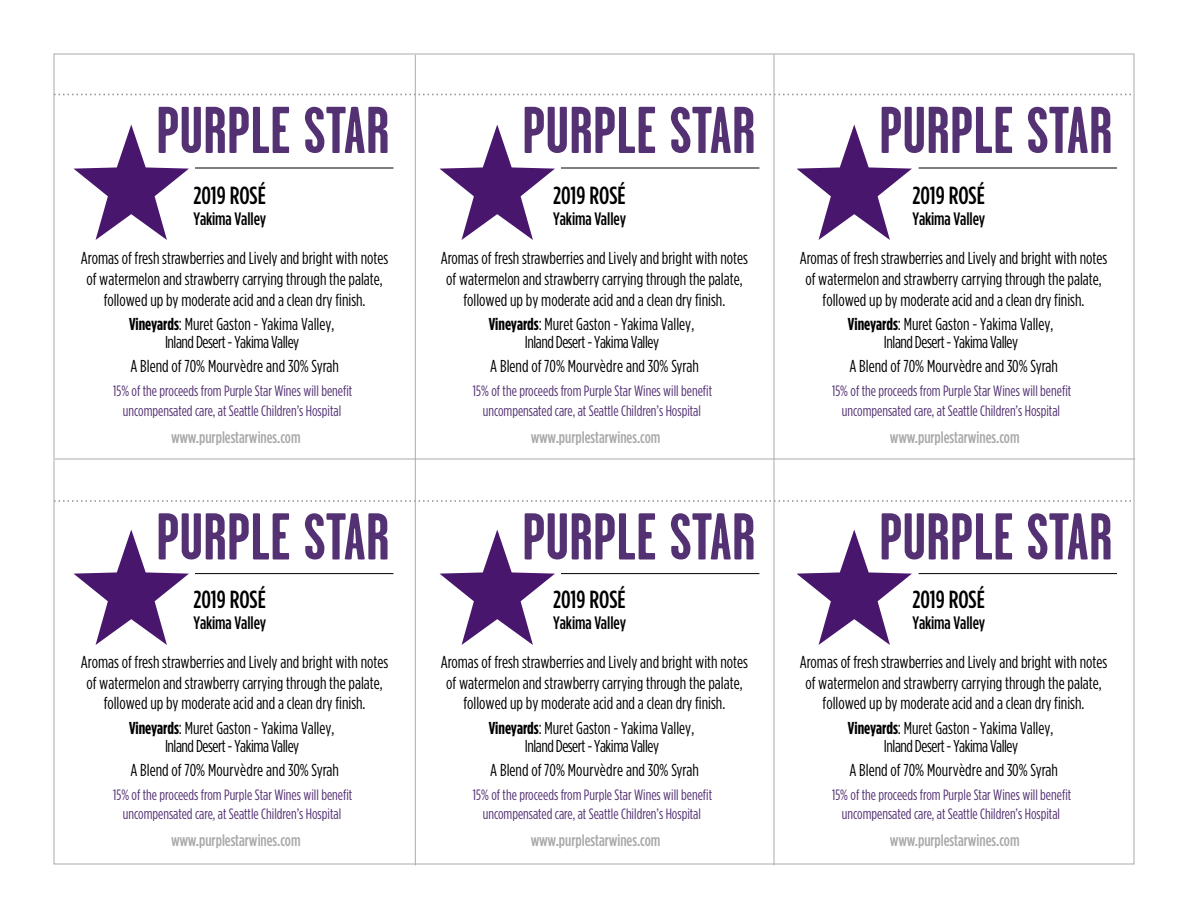
<style>
.page{position:relative;width:1188px;height:918px;background:#fff}
.page>*{position:absolute;margin:0;border:0;box-sizing:border-box;transform-origin:0 0}
.t1{font:700 66px "Garage Gothic";color:#543173}
.t2{font:500 24.75px "Gotham Condensed";color:#000}
.t3{font:500 18px "Gotham Condensed";letter-spacing:-.01em;color:#000}
.t4{font:17.25px/20.7px "Gotham Condensed";color:#000;text-align:center}
.t5{font:17.25px/18px "Gotham Condensed";letter-spacing:-.025em;color:#000;text-align:center}
.t6{font:500 16.5px "Gotham Condensed";color:#a9a9a9}
.t7{font:15px/19.5px "Gotham Condensed";color:#543173;text-align:center}
.s1{font-weight:700}
</style>
<div class="page">
<svg style="left:54px;top:94px;width:1080px;height:1px"></svg>
<svg style="left:54px;top:500px;width:1080px;height:2px"></svg>
<hr style="left:55px;top:459px;width:1080px;height:1px;background:#aaa">
<svg style="left:74px;top:124px;width:115px;height:116px"></svg>
<hr style="left:195px;top:168px;width:198px;height:1px;background:#000">
<hr style="left:415px;top:55px;width:1px;height:810px;background:#aaa">
<hr style="left:774px;top:54px;width:1px;height:811px;background:#aaa">
<svg style="left:440px;top:124px;width:115px;height:116px"></svg>
<hr style="left:561px;top:168px;width:198px;height:1px;background:#000">
<svg style="left:797px;top:124px;width:115px;height:116px"></svg>
<hr style="left:919px;top:168px;width:198px;height:1px;background:#000">
<svg style="left:74px;top:530px;width:115px;height:115px"></svg>
<hr style="left:195px;top:573px;width:198px;height:1px;background:#000">
<svg style="left:440px;top:530px;width:115px;height:115px"></svg>
<hr style="left:561px;top:573px;width:198px;height:1px;background:#000">
<svg style="left:797px;top:530px;width:115px;height:115px"></svg>
<hr style="left:919px;top:573px;width:198px;height:1px;background:#000">
<h1 class="t1" style="left:156px;top:95px;width:235px">PURPLE STAR</h1>
<h1 class="t1" style="left:522px;top:95px;width:235px">PURPLE STAR</h1>
<h1 class="t1" style="left:879px;top:95px;width:235px">PURPLE STAR</h1>
<h2 class="t2" style="left:194px;top:182px;width:74px">2019 ROSÉ</h2>
<p class="t3" style="left:194px;top:209px;width:74px">Yakima Valley</p>
<p class="t4" style="left:81px;top:248px;width:309px">Aromas of fresh strawberries and Lively and bright with notes of watermelon and strawberry carrying through the palate, followed up by moderate acid and a clean dry finish.</p>
<p class="t5" style="left:129px;top:315px;width:207px"><span class="s1">Vineyards</span>: Muret Gaston - Yakima Valley,<br>Inland Desert - Yakima Valley</p>
<p class="t4" style="left:131px;top:355px;width:210px">A Blend of 70% Mourvèdre and 30% Syrah</p>
<p class="t7" style="left:113px;top:381px;width:241px">15% of the proceeds from Purple Star Wines will benefit uncompensated care, at Seattle Children’s Hospital</p>
<p class="t6" style="left:171px;top:428px;width:131px">www.purplestarwines.com</p>
<h2 class="t2" style="left:553px;top:182px;width:74px">2019 ROSÉ</h2>
<p class="t3" style="left:553px;top:209px;width:74px">Yakima Valley</p>
<p class="t4" style="left:441px;top:248px;width:309px">Aromas of fresh strawberries and Lively and bright with notes of watermelon and strawberry carrying through the palate, followed up by moderate acid and a clean dry finish.</p>
<p class="t5" style="left:489px;top:315px;width:207px"><span class="s1">Vineyards</span>: Muret Gaston - Yakima Valley,<br>Inland Desert - Yakima Valley</p>
<p class="t4" style="left:490px;top:355px;width:210px">A Blend of 70% Mourvèdre and 30% Syrah</p>
<p class="t7" style="left:473px;top:381px;width:241px">15% of the proceeds from Purple Star Wines will benefit uncompensated care, at Seattle Children’s Hospital</p>
<p class="t6" style="left:531px;top:428px;width:131px">www.purplestarwines.com</p>
<h2 class="t2" style="left:912px;top:182px;width:74px">2019 ROSÉ</h2>
<p class="t3" style="left:912px;top:209px;width:74px">Yakima Valley</p>
<p class="t4" style="left:800px;top:248px;width:309px">Aromas of fresh strawberries and Lively and bright with notes of watermelon and strawberry carrying through the palate, followed up by moderate acid and a clean dry finish.</p>
<p class="t5" style="left:848px;top:315px;width:207px"><span class="s1">Vineyards</span>: Muret Gaston - Yakima Valley,<br>Inland Desert - Yakima Valley</p>
<p class="t4" style="left:849px;top:355px;width:210px">A Blend of 70% Mourvèdre and 30% Syrah</p>
<p class="t7" style="left:832px;top:381px;width:241px">15% of the proceeds from Purple Star Wines will benefit uncompensated care, at Seattle Children’s Hospital</p>
<p class="t6" style="left:890px;top:428px;width:131px">www.purplestarwines.com</p>
<h1 class="t1" style="left:156px;top:502px;width:235px">PURPLE STAR</h1>
<h1 class="t1" style="left:522px;top:502px;width:235px">PURPLE STAR</h1>
<h1 class="t1" style="left:879px;top:502px;width:235px">PURPLE STAR</h1>
<h2 class="t2" style="left:194px;top:585px;width:74px">2019 ROSÉ</h2>
<p class="t3" style="left:194px;top:612px;width:74px">Yakima Valley</p>
<p class="t4" style="left:81px;top:651px;width:309px">Aromas of fresh strawberries and Lively and bright with notes of watermelon and strawberry carrying through the palate, followed up by moderate acid and a clean dry finish.</p>
<p class="t5" style="left:129px;top:718px;width:207px"><span class="s1">Vineyards</span>: Muret Gaston - Yakima Valley,<br>Inland Desert - Yakima Valley</p>
<p class="t4" style="left:131px;top:759px;width:210px">A Blend of 70% Mourvèdre and 30% Syrah</p>
<p class="t7" style="left:113px;top:784px;width:241px">15% of the proceeds from Purple Star Wines will benefit uncompensated care, at Seattle Children’s Hospital</p>
<p class="t6" style="left:171px;top:831px;width:131px">www.purplestarwines.com</p>
<h2 class="t2" style="left:553px;top:585px;width:74px">2019 ROSÉ</h2>
<p class="t3" style="left:553px;top:612px;width:74px">Yakima Valley</p>
<p class="t4" style="left:441px;top:651px;width:309px">Aromas of fresh strawberries and Lively and bright with notes of watermelon and strawberry carrying through the palate, followed up by moderate acid and a clean dry finish.</p>
<p class="t5" style="left:489px;top:718px;width:207px"><span class="s1">Vineyards</span>: Muret Gaston - Yakima Valley,<br>Inland Desert - Yakima Valley</p>
<p class="t4" style="left:490px;top:759px;width:210px">A Blend of 70% Mourvèdre and 30% Syrah</p>
<p class="t7" style="left:473px;top:784px;width:241px">15% of the proceeds from Purple Star Wines will benefit uncompensated care, at Seattle Children’s Hospital</p>
<p class="t6" style="left:531px;top:831px;width:131px">www.purplestarwines.com</p>
<h2 class="t2" style="left:912px;top:585px;width:74px">2019 ROSÉ</h2>
<p class="t3" style="left:912px;top:612px;width:74px">Yakima Valley</p>
<p class="t4" style="left:800px;top:651px;width:309px">Aromas of fresh strawberries and Lively and bright with notes of watermelon and strawberry carrying through the palate, followed up by moderate acid and a clean dry finish.</p>
<p class="t5" style="left:848px;top:718px;width:207px"><span class="s1">Vineyards</span>: Muret Gaston - Yakima Valley,<br>Inland Desert - Yakima Valley</p>
<p class="t4" style="left:849px;top:759px;width:210px">A Blend of 70% Mourvèdre and 30% Syrah</p>
<p class="t7" style="left:832px;top:784px;width:241px">15% of the proceeds from Purple Star Wines will benefit uncompensated care, at Seattle Children’s Hospital</p>
<p class="t6" style="left:890px;top:831px;width:131px">www.purplestarwines.com</p>
</div>
